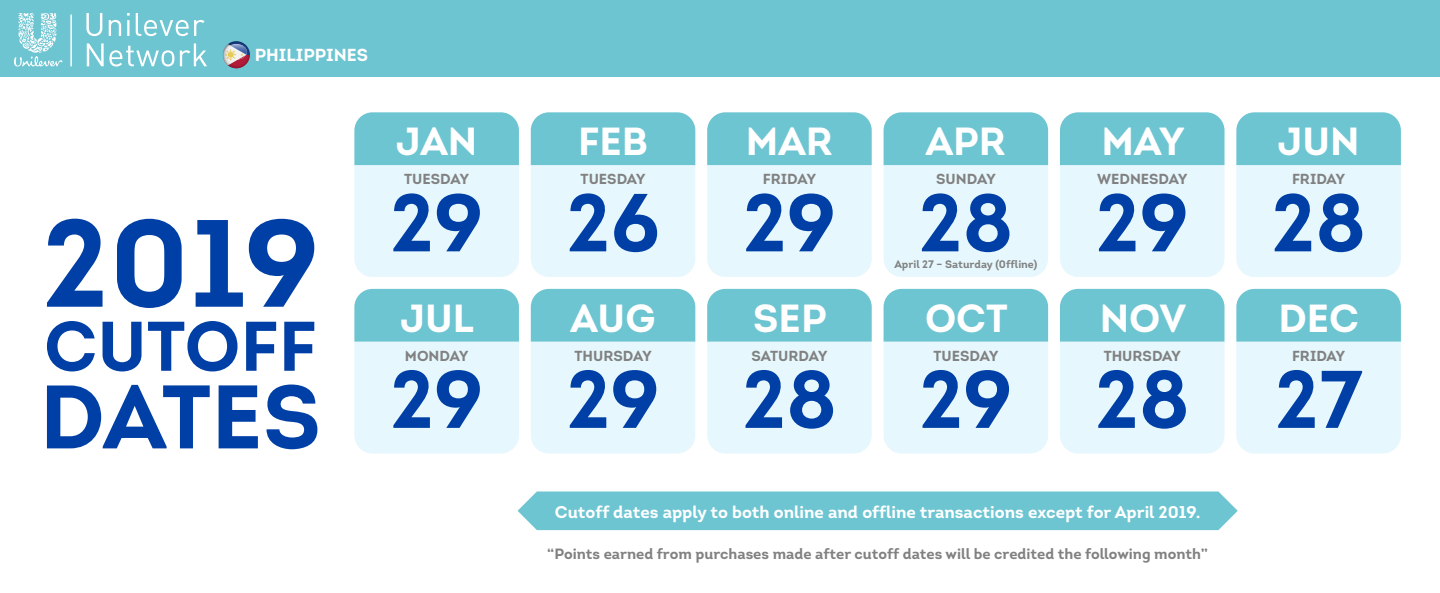
<style>
.page{position:relative;width:1440px;height:593px;background:#fff}
.page>*{position:absolute;margin:0;border:0;box-sizing:border-box;transform-origin:0 0}
.t1{font:700 81.38px "Intro";color:#0040a6}
.t2{font:700 39.15px "Intro";color:#fff}
.t3{font:700 17.4px "Intro";color:#fff}
.t4{font:700 17.02px "Intro";color:#fff}
.t5{font:700 14.85px "Intro";color:#808180}
.t6{font:700 14.55px "Intro";color:#808180}
.t7{font:700 10.88px "Intro";color:#808180}
</style>
<div class="page">
<div style="left:0;top:0;width:1440px;height:76px;background:#6ec5d2"></div>
<svg style="left:223px;top:41px;width:22px;height:27px"></svg>
<svg style="left:223px;top:41px;width:27px;height:27px"></svg>
<svg style="left:226px;top:44px;width:21px;height:16px"></svg>
<svg style="left:87px;top:43px;width:87px;height:23px"></svg>
<svg style="left:180px;top:43px;width:27px;height:23px"></svg>
<svg style="left:14px;top:13px;width:48px;height:54px"></svg>
<svg style="left:86px;top:13px;width:16px;height:23px"></svg>
<svg style="left:109px;top:20px;width:12px;height:16px"></svg>
<svg style="left:127px;top:13px;width:3px;height:23px"></svg>
<svg style="left:136px;top:13px;width:69px;height:23px"></svg>
<hr style="left:70px;top:15px;width:2px;height:51px;background:#fff">
<div style="left:518px;top:491px;width:720px;height:39px;background:#6ec5d2"></div>
<svg style="left:354px;top:112px;width:165px;height:165px;background:#c1e7ef"></svg>
<svg style="left:531px;top:112px;width:164px;height:165px;background:#c0e7ef"></svg>
<svg style="left:707px;top:112px;width:165px;height:165px;background:#c0e7ef"></svg>
<svg style="left:1060px;top:112px;width:165px;height:165px;background:#c0e7ef"></svg>
<svg style="left:1236px;top:112px;width:165px;height:165px;background:#c0e7ef"></svg>
<svg style="left:884px;top:112px;width:164px;height:165px;background:#c0e7ef"></svg>
<svg style="left:354px;top:289px;width:165px;height:164px;background:#c0e7ef"></svg>
<svg style="left:531px;top:289px;width:164px;height:164px;background:#c0e7ef"></svg>
<svg style="left:707px;top:289px;width:165px;height:164px;background:#c0e7ef"></svg>
<svg style="left:884px;top:289px;width:164px;height:164px;background:#c0e7ef"></svg>
<svg style="left:1060px;top:289px;width:165px;height:164px;background:#c0e7ef"></svg>
<svg style="left:1236px;top:289px;width:165px;height:164px;background:#c0e7ef"></svg>
<svg style="left:47px;top:385px;width:163px;height:63px"></svg>
<svg style="left:219px;top:385px;width:39px;height:63px"></svg>
<svg style="left:267px;top:384px;width:50px;height:65px"></svg>
<svg style="left:47px;top:218px;width:56px;height:88px"></svg>
<svg style="left:117px;top:219px;width:65px;height:89px"></svg>
<svg style="left:196px;top:220px;width:47px;height:86px"></svg>
<svg style="left:249px;top:219px;width:65px;height:87px"></svg>
<svg style="left:47px;top:321px;width:48px;height:50px"></svg>
<svg style="left:103px;top:321px;width:39px;height:50px"></svg>
<svg style="left:148px;top:321px;width:90px;height:50px"></svg>
<svg style="left:246px;top:321px;width:30px;height:49px"></svg>
<svg style="left:284px;top:321px;width:30px;height:49px"></svg>
<p class="t3" style="left:255px;top:44px;width:115px">PHILIPPINES</p>
<h2 class="t2" style="left:396px;top:116px;width:83px">JAN</h2>
<p class="t6" style="left:404px;top:170px;width:66px">TUESDAY</p>
<h1 class="t1" style="left:390px;top:171px;width:95px">29</h1>
<h2 class="t2" style="left:401px;top:293px;width:75px">JUL</h2>
<p class="t6" style="left:405px;top:346px;width:65px">MONDAY</p>
<h1 class="t1" style="left:390px;top:347px;width:95px">29</h1>
<h2 class="t2" style="left:578px;top:116px;width:72px">FEB</h2>
<p class="t6" style="left:581px;top:170px;width:66px">TUESDAY</p>
<h1 class="t1" style="left:566px;top:171px;width:95px">26</h1>
<h2 class="t2" style="left:571px;top:293px;width:86px">AUG</h2>
<p class="t6" style="left:574px;top:346px;width:79px">THURSDAY</p>
<h1 class="t1" style="left:566px;top:347px;width:95px">29</h1>
<h2 class="t2" style="left:746px;top:116px;width:89px">MAR</h2>
<p class="t6" style="left:763px;top:170px;width:55px">FRIDAY</p>
<h1 class="t1" style="left:743px;top:171px;width:95px">29</h1>
<h2 class="t2" style="left:753px;top:293px;width:75px">SEP</h2>
<p class="t6" style="left:752px;top:346px;width:77px">SATURDAY</p>
<h1 class="t1" style="left:742px;top:347px;width:96px">28</h1>
<h2 class="t2" style="left:926px;top:116px;width:82px">APR</h2>
<p class="t6" style="left:936px;top:170px;width:61px">SUNDAY</p>
<h1 class="t1" style="left:918px;top:171px;width:96px">28</h1>
<p class="t7" style="left:894px;top:257px;width:145px">April 27 – Saturday (0ffline)</p>
<h2 class="t2" style="left:925px;top:293px;width:84px">OCT</h2>
<p class="t6" style="left:933px;top:346px;width:66px">TUESDAY</p>
<h1 class="t1" style="left:919px;top:347px;width:95px">29</h1>
<h2 class="t2" style="left:1102px;top:116px;width:84px">MAY</h2>
<p class="t6" style="left:1097px;top:170px;width:92px">WEDNESDAY</p>
<h1 class="t1" style="left:1095px;top:171px;width:95px">29</h1>
<h2 class="t2" style="left:1100px;top:293px;width:88px">NOV</h2>
<p class="t6" style="left:1104px;top:346px;width:79px">THURSDAY</p>
<h1 class="t1" style="left:1095px;top:347px;width:96px">28</h1>
<p class="t4" style="left:555px;top:501px;width:647px">Cutoff dates apply to both online and offline transactions except for April 2019.</p>
<p class="t5" style="left:547px;top:544px;width:662px">“Points earned from purchases made after cutoff dates will be credited the following month”</p>
<h2 class="t2" style="left:1278px;top:116px;width:83px">JUN</h2>
<p class="t6" style="left:1292px;top:170px;width:55px">FRIDAY</p>
<h1 class="t1" style="left:1271px;top:171px;width:96px">28</h1>
<h2 class="t2" style="left:1278px;top:293px;width:82px">DEC</h2>
<p class="t6" style="left:1292px;top:346px;width:55px">FRIDAY</p>
<h1 class="t1" style="left:1275px;top:347px;width:89px">27</h1>
</div>
